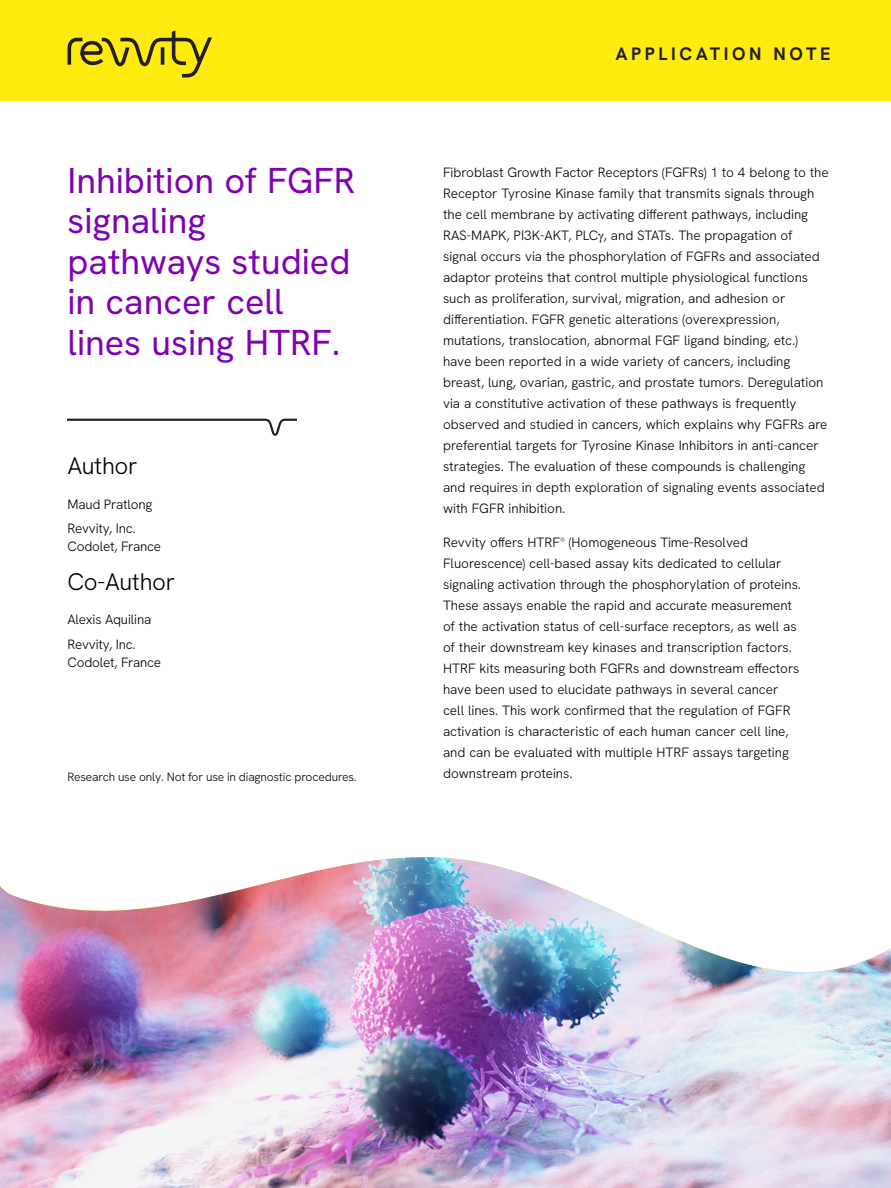
<style>
.page{position:relative;width:891px;height:1188px;background:#fff}
.page>*{position:absolute;margin:0;border:0;box-sizing:border-box;transform-origin:0 0}
.Intro_Head{font:36px/40.5px "Hanken Grotesk";color:#7f03b0}
.Key_Author_HD{font:300 24px "Hanken Grotesk";letter-spacing:-.015em;color:#000}
.t1{font:18px "Hanken Grotesk";letter-spacing:.2em;color:#231f20}
.Body_Copy{font:300 13.5px/21px "Hanken Grotesk";color:#000}
.Key_Discription_Auth{font:300 13.5px "Hanken Grotesk";letter-spacing:-.01em;color:#000}
.Key_Discription_Auth-2{font:300 12px "Hanken Grotesk";letter-spacing:-.015em;color:#000}
</style>
<div class="page">
<div style="left:0;top:0;width:891px;height:101px;background:#ffeb0f"></div>
<svg style="left:68px;top:30px;width:144px;height:48px"></svg>
<img style="left:0;top:857px;width:891px;height:331px">
<svg style="left:68px;top:419px;width:229px;height:17px"></svg>
<p class="Intro_Head" style="left:68px;top:159px;width:289px">Inhibition of FGFR signaling pathways studied in cancer cell lines using HTRF.</p>
<p class="Key_Author_HD" style="left:68px;top:450px;width:72px">Author</p>
<p class="Key_Discription_Auth" style="left:68px;top:495px;width:86px">Maud Pratlong</p>
<p class="Key_Discription_Auth" style="left:68px;top:520px;width:70px">Revvity, Inc.</p>
<p class="Key_Discription_Auth" style="left:68px;top:538px;width:95px">Codolet, France</p>
<p class="Key_Author_HD" style="left:68px;top:566px;width:109px">Co-Author</p>
<p class="Key_Discription_Auth" style="left:68px;top:611px;width:85px">Alexis Aquilina</p>
<p class="Key_Discription_Auth" style="left:68px;top:635px;width:70px">Revvity, Inc.</p>
<p class="Key_Discription_Auth" style="left:68px;top:653px;width:95px">Codolet, France</p>
<p class="Key_Discription_Auth-2" style="left:68px;top:769px;width:291px">Research use only. Not for use in diagnostic procedures.</p>
<h3 class="t1" style="left:615px;top:43px;width:217px">APPLICATION NOTE</h3>
<p class="Body_Copy" style="left:443px;top:161px;width:387px">Fibroblast Growth Factor Receptors (FGFRs) 1 to 4 belong to the Receptor Tyrosine Kinase family that transmits signals through the cell membrane by activating different pathways, including RAS-MAPK, PI3K-AKT, PLC , and STATs. The propagation of signal occurs via the phosphorylation of FGFRs and associated adaptor proteins that control multiple physiological functions such as proliferation, survival, migration, and adhesion or differentiation. FGFR genetic alterations (overexpression, mutations, translocation, abnormal FGF ligand binding, etc.) have been reported in a wide variety of cancers, including breast, lung, ovarian, gastric, and prostate tumors. Deregulation via a constitutive activation of these pathways is frequently observed and studied in cancers, which explains why FGFRs are preferential targets for Tyrosine Kinase Inhibitors in anti-cancer strategies. The evaluation of these compounds is challenging and requires in depth exploration of signaling events associated with FGFR inhibition.</p>
<p class="Body_Copy" style="left:443px;top:532px;width:360px">Revvity offers HTRF<sup>®</sup> (Homogeneous Time-Resolved Fluorescence) cell-based assay kits dedicated to cellular signaling activation through the phosphorylation of proteins.<br>These assays enable the rapid and accurate measurement of the activation status of cell-surface receptors, as well as of their downstream key kinases and transcription factors.<br>HTRF kits measuring both FGFRs and downstream effectors have been used to elucidate pathways in several cancer cell lines. This work confirmed that the regulation of FGFR activation is characteristic of each human cancer cell line, and can be evaluated with multiple HTRF assays targeting downstream proteins.</p>
</div>
